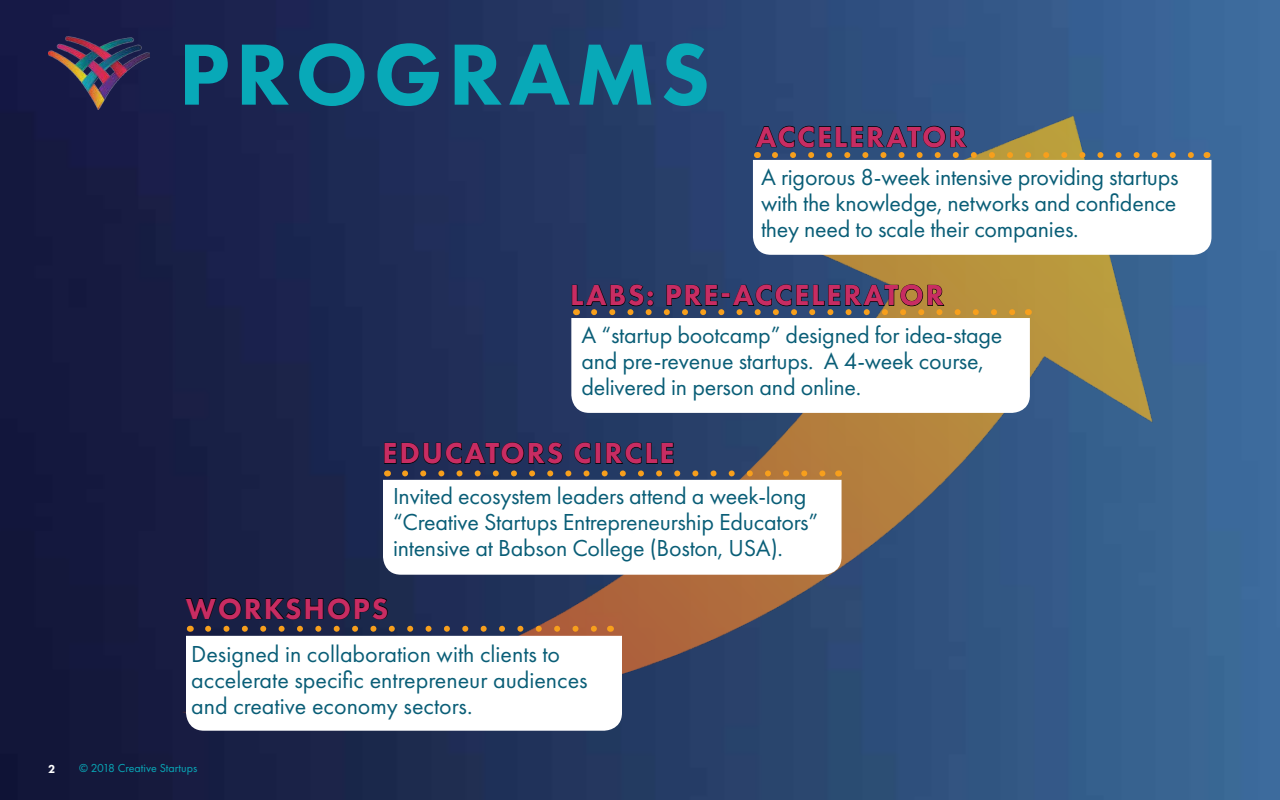
<style>
.page{position:relative;width:1280px;height:800px;background:#fff}
.page>*{position:absolute;margin:0;border:0;box-sizing:border-box;transform-origin:0 0}
.t1{font:800 90px "Futura PT";letter-spacing:.06em;color:#08a9b8}
.t2{font:800 30px "Futura PT";letter-spacing:.06em;color:#c82c62}
.t3{font:24px/26px "Futura PT";letter-spacing:-.01em;color:#0a5e77}
.t4{font:12px "Futura PT";color:#08a9b8}
.t5{font:800 12px "Futura PT";color:#fff}
</style>
<div class="page">
<img style="left:0;top:0;width:1280px;height:800px">
<img style="left:48px;top:36px;width:102px;height:73px">
<img style="left:175px;top:110px;width:985px;height:623px">
<svg style="left:186px;top:636px;width:436px;height:95px"></svg>
<svg style="left:185px;top:598px;width:203px;height:22px;background:#141b38"></svg>
<svg style="left:208px;top:626px;width:393px;height:6px;background:#644c3e"></svg>
<svg style="left:571px;top:318px;width:459px;height:95px"></svg>
<svg style="left:572px;top:284px;width:447px;height:31px;background:#525250"></svg>
<svg style="left:753px;top:160px;width:459px;height:95px"></svg>
<svg style="left:755px;top:126px;width:443px;height:32px;background:#4c5d6c"></svg>
<svg style="left:384px;top:442px;width:179px;height:22px;background:#192446"></svg>
<svg style="left:574px;top:442px;width:17px;height:22px"></svg>
<div style="left:596px;top:443px;width:5px;height:21px;border:1px solid #000"></div>
<svg style="left:606px;top:442px;width:68px;height:22px"></svg>
<svg style="left:405px;top:470px;width:424px;height:6px;background:#6b594a"></svg>
<svg style="left:383px;top:480px;width:459px;height:95px"></svg>
<h1 class="t1" style="left:178px;top:18px;width:533px">PROGRAMS</h1>
<p class="t2" style="left:756px;top:118px;width:212px">ACCELERATOR</p>
<p class="t3" style="left:761px;top:164px;width:419px;text-align:justify">A rigorous 8-week intensive providing startups with the knowledge, networks and confidence they need to scale their companies.</p>
<p class="t2" style="left:570px;top:277px;width:375px">LABS: PRE-ACCELERATOR</p>
<p class="t3" style="left:581px;top:322px;width:423px">A “startup bootcamp” designed for idea-stage and pre-revenue startups. A 4-week course, delivered in person and online.</p>
<p class="t2" style="left:383px;top:435px;width:294px">EDUCATORS CIRCLE</p>
<p class="t3" style="left:393px;top:483px;width:427px">Invited ecosystem leaders attend a week-long “Creative Startups Entrepreneurship Educators” intensive at Babson College (Boston, USA).</p>
<p class="t2" style="left:186px;top:590px;width:204px">WORKSHOPS</p>
<p class="t3" style="left:191px;top:641px;width:398px">Designed in collaboration with clients to accelerate specific entrepreneur audiences and creative economy sectors.</p>
<p class="t5" style="left:48px;top:762px;width:9px">2</p>
<p class="t4" style="left:79px;top:761px;width:120px">© 2018 Creative Startups</p>
</div>
